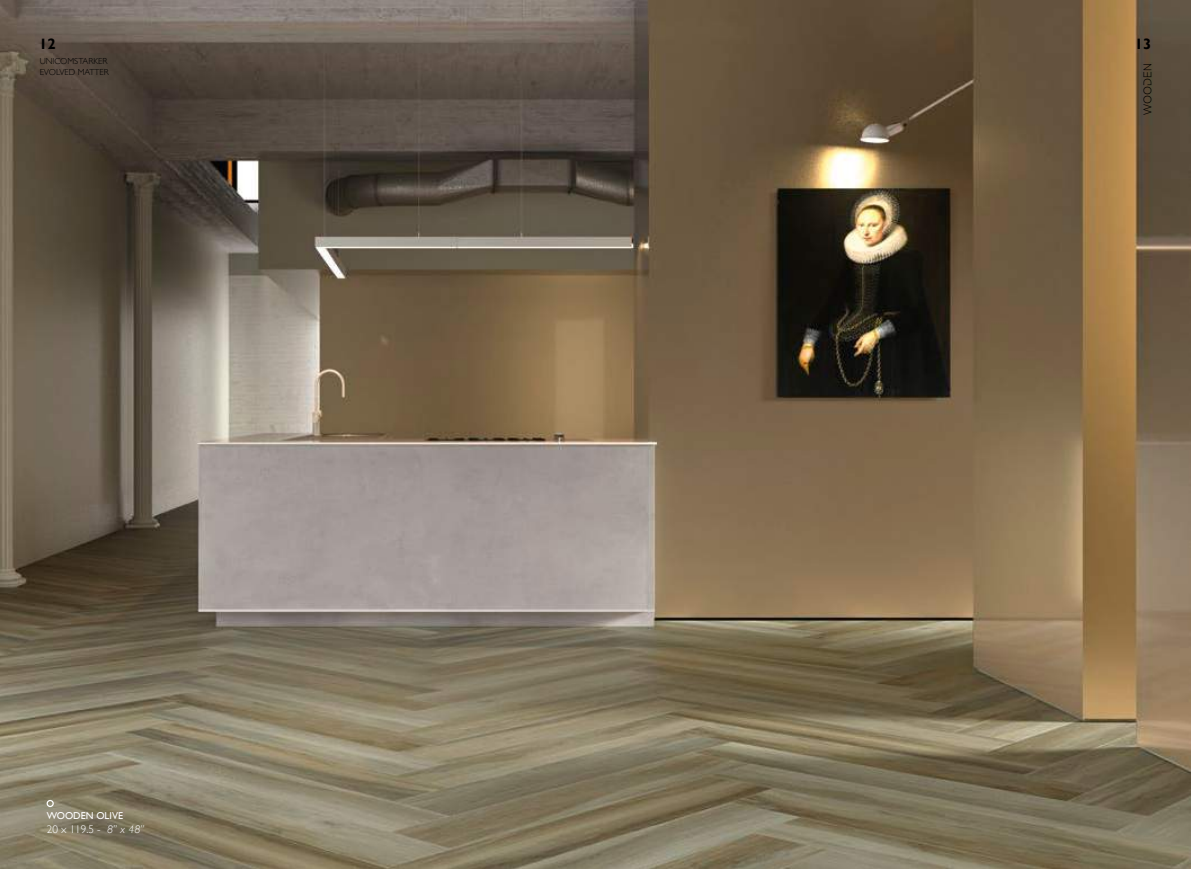
<style>
.page{position:relative;width:1191px;height:869px;background:#fff}
.page>*{position:absolute;margin:0;border:0;box-sizing:border-box;transform-origin:0 0}
.t1{font:700 15px "Gill Sans";color:#000}
.t2{font:300 11.25px "Gill Sans";color:#fff}
.t3{font:300 11.25px "MADE Evolve Sans";color:#000}
.t4{font:10px "Gill Sans";color:#fff}
.t5{font:300 8.75px/10.5px "Gill Sans";color:#000}
.s1{font-style:italic}
.s2{font-family:"MADE Evolve Sans EVO"}
</style>
<div class="page">
<img style="left:0;top:0;width:1191px;height:868px">
<div style="left:47px;top:799px;width:7px;height:7px;border:1px solid #fff;border-radius:50%"></div>
<h1 class="t1" style="left:39px;top:35px;width:18px">12</h1>
<p class="t5" style="left:40px;top:56px;width:71px">UNICOMSTARKER<br>EVOLVED MATTER</p>
<p class="t4" style="left:47px;top:809px;width:78px">WOODEN OLIVE</p>
<p class="t2" style="left:47px;top:819px;width:99px">20 x 119.5 - <span class="s1">8” x 48”</span></p>
<h1 class="t1" style="left:1135px;top:35px;width:18px">13</h1>
<p class="t3" style="left:1140px;top:115px;width:53px;rotate:-90deg">WOO<span class="s2">D</span>EN</p>
</div>
